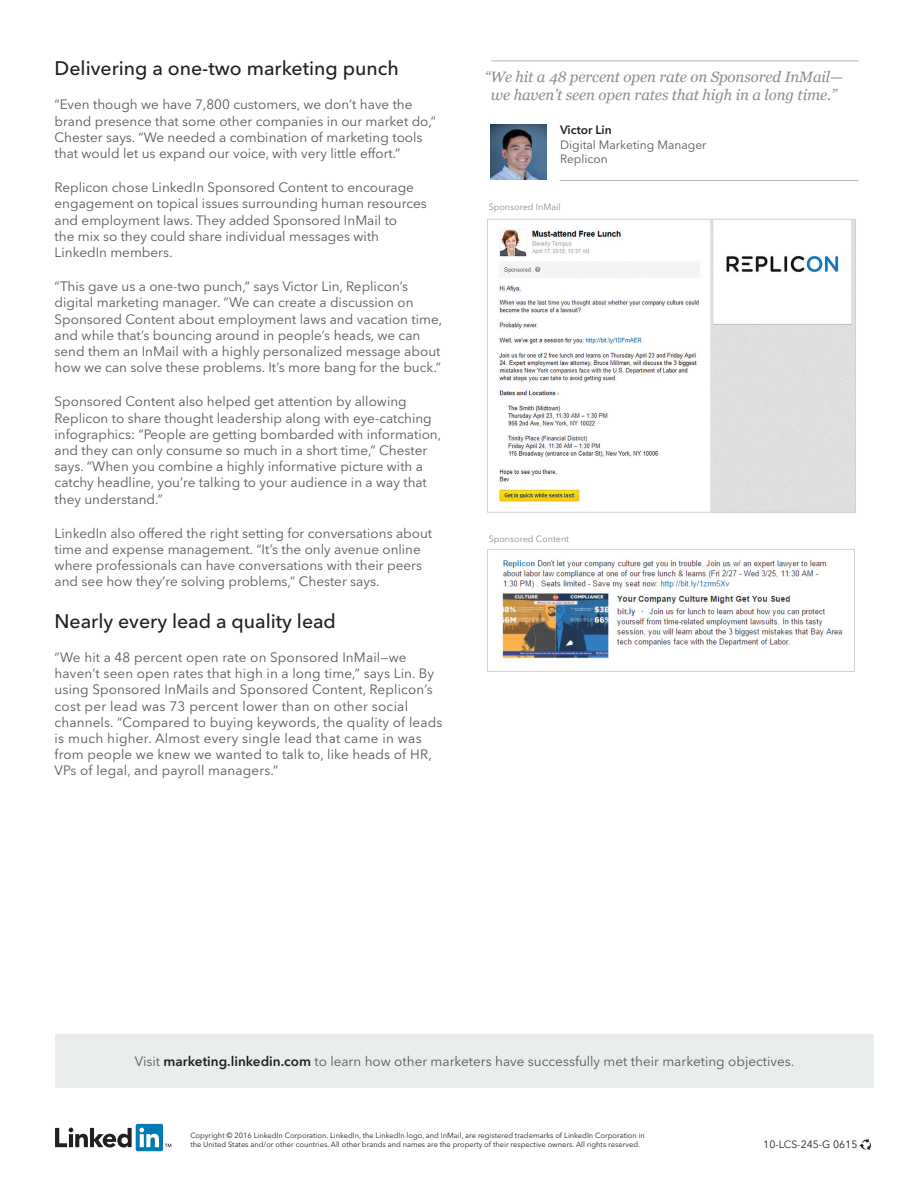
<style>
.page{position:relative;width:918px;height:1188px;background:#fff}
.page>*{position:absolute;margin:0;border:0;box-sizing:border-box;transform-origin:0 0}
.t1{font:500 19.5px "Avenir Next LT Pro";color:#231f20}
.t2{font:italic 15px/18px "Georgia";letter-spacing:-.005em;color:#8a8c8f;text-align:center}
.t3{font:13.5px/16.2px "Avenir Next LT Pro";color:#57585a}
.t4{font:12px/14.4px "Avenir Next LT Pro";color:#57585a}
.t5{font:600 12px "Avenir Next LT Pro";color:#231f20}
.t6{font:10.5px "Avenir Next LT Pro";color:#231f20}
.t7{font:9px "Avenir Next LT Pro";color:#8a8c8f}
.t8{font:7.5px/9px "Avenir Next LT Pro";color:#231f20}
.s1{font-weight:600;color:#231f20}
</style>
<div class="page">
<div style="left:55px;top:1034px;width:819px;height:54px;background:#e9eded"></div>
<svg style="left:55px;top:1128px;width:77px;height:20px"></svg>
<div style="left:136px;top:1124px;width:27px;height:27px;background:#007bb6;border-radius:2px"></div>
<svg style="left:139px;top:1128px;width:20px;height:19px"></svg>
<svg style="left:165px;top:1144px;width:6px;height:3px"></svg>
<svg style="left:859px;top:1138px;width:12px;height:12px"></svg>
<div style="left:487px;top:549px;width:368px;height:123px;border:1px solid #d1d2d4"></div>
<img style="left:499px;top:221px;width:355px;height:290px">
<div style="left:487px;top:219px;width:369px;height:294px;border:1px solid #d1d2d4"></div>
<img style="left:502px;top:560px;width:341px;height:99px">
<hr style="left:491px;top:61px;width:368px;height:1px;background:#b2b3b7">
<hr style="left:560px;top:180px;width:298px;height:1px;background:#b2b3b7">
<img style="left:490px;top:124px;width:56px;height:56px">
<h1 class="t1" style="left:55px;top:57px;width:346px">Delivering a one-two marketing punch</h1>
<p class="t3" style="left:55px;top:97px;width:383px">“Even though we have 7,800 customers, we don’t have the brand presence that some other companies in our market do,” Chester says. “We needed a combination of marketing tools that would let us expand our voice, with very little effort.”</p>
<p class="t3" style="left:55px;top:179px;width:374px">Replicon chose LinkedIn Sponsored Content to encourage engagement on topical issues surrounding human resources and employment laws. They added Sponsored InMail to<br>the mix so they could share individual messages with LinkedIn members.</p>
<p class="t3" style="left:55px;top:278px;width:389px">“This gave us a one-two punch,” says Victor Lin, Replicon’s digital marketing manager. “We can create a discussion on Sponsored Content about employment laws and vacation time, and while that’s bouncing around in people’s heads, we can send them an InMail with a highly personalized message about how we can solve these problems. It’s more bang for the buck.”</p>
<p class="t3" style="left:55px;top:394px;width:388px">Sponsored Content also helped get attention by allowing Replicon to share thought leadership along with eye-catching infographics: “People are getting bombarded with information, and they can only consume so much in a short time,” Chester says. “When you combine a highly informative picture with a catchy headline, you’re talking to your audience in a way that they understand.”</p>
<p class="t3" style="left:55px;top:525px;width:379px">LinkedIn also offered the right setting for conversations about time and expense management. “It’s the only avenue online where professionals can have conversations with their peers and see how they’re solving problems,” Chester says.</p>
<h1 class="t1" style="left:55px;top:609px;width:283px">Nearly every lead a quality lead</h1>
<p class="t3" style="left:55px;top:649px;width:389px">“We hit a 48 percent open rate on Sponsored InMail—we haven’t seen open rates that high in a long time,” says Lin. By using Sponsored InMails and Sponsored Content, Replicon’s cost per lead was 73 percent lower than on other social channels. “Compared to buying keywords, the quality of leads is much higher. Almost every single lead that came in was from people we knew we wanted to talk to, like heads of HR, VPs of legal, and payroll managers.”</p>
<p class="t2" style="left:485px;top:68px;width:360px">“We hit a 48 percent open rate on Sponsored InMail— we haven’t seen open rates that high in a long time.”</p>
<p class="t5" style="left:560px;top:123px;width:53px">Victor Lin</p>
<p class="t4" style="left:560px;top:137px;width:148px">Digital Marketing Manager<br>Replicon</p>
<p class="t7" style="left:489px;top:202px;width:74px">Sponsored InMail</p>
<p class="t7" style="left:489px;top:533px;width:82px">Sponsored Content</p>
<p class="t3" style="left:135px;top:1053px;width:661px">Visit <span class="s1">marketing.linkedin.com</span> to learn how other marketers have successfully met their marketing objectives.</p>
<p class="t8" style="left:190px;top:1131px;width:456px">Copyright © 2016 LinkedIn Corporation. LinkedIn, the LinkedIn logo, and InMail, are registered trademarks of LinkedIn Corporation in the United States and/or other countries. All other brands and names are the property of their respective owners. All rights reserved.</p>
<p class="t6" style="left:763px;top:1138px;width:96px">10-LCS-245-G 0615</p>
</div>
